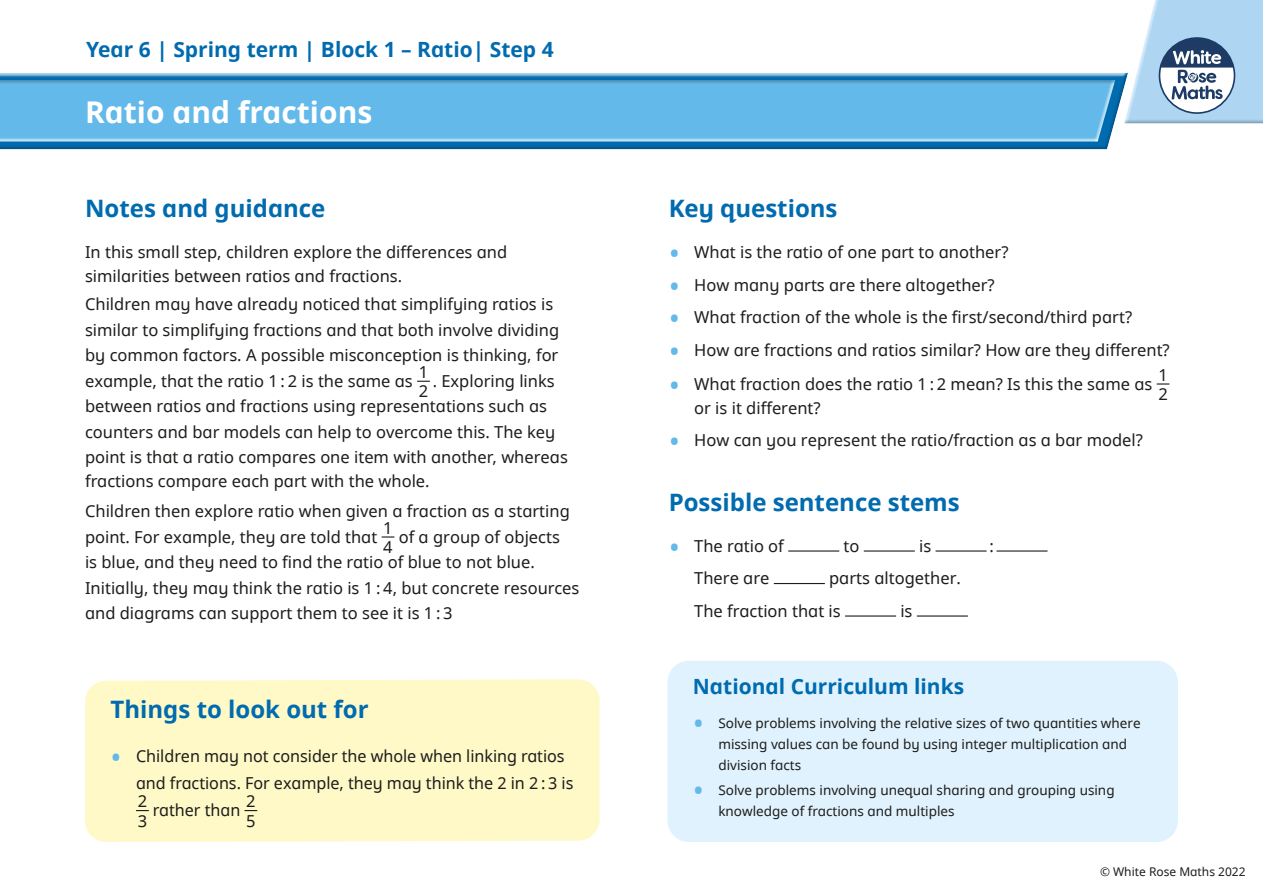
<style>
.page{position:relative;width:1263px;height:893px;background:#fff}
.page>*{position:absolute;margin:0;border:0;box-sizing:border-box;transform-origin:0 0}
.t1{font:30px "White Rose Noto bold";color:#fff}
.t2{font:24px "White Rose Noto bold";color:#006baf}
.t3{font:21px "White Rose Noto bold";color:#006baf}
.t4{font:16.5px/25.5px "White Rose Noto regular";color:#1d1d1b}
.t5{font:13.5px/21px "White Rose Noto regular";color:#1d1d1b}
.t6{font:12px "White Rose Noto regular";color:#1d1d1b}
.s1{font-size:30px;color:#63b9e9}
</style>
<div class="page">
<div style="left:0;top:71px;width:1129px;height:81px;background:#1d1d1b;opacity:.27"></div>
<div style="left:1123px;top:0;width:140px;height:125px;background:#dce1e5"></div>
<div style="left:0;top:78px;width:1115px;height:65px;background:#1d1d1b;opacity:.27"></div>
<svg style="left:1124px;top:0;width:139px;height:123px;background:#afcce2"></svg>
<svg style="left:417px;top:381px;width:13px;height:1px"></svg>
<svg style="left:382px;top:536px;width:12px;height:2px"></svg>
<div style="left:668px;top:661px;width:510px;height:181px;background:#e0f2fd;border-radius:21px"></div>
<svg style="left:1157px;top:383px;width:12px;height:2px"></svg>
<hr style="left:788px;top:550px;width:51px;height:2px;background:#1d1d1b">
<hr style="left:864px;top:550px;width:51px;height:2px;background:#1d1d1b">
<hr style="left:935px;top:550px;width:51px;height:2px;background:#1d1d1b">
<hr style="left:996px;top:550px;width:51px;height:2px;background:#1d1d1b">
<hr style="left:774px;top:583px;width:51px;height:1px;background:#1d1d1b">
<hr style="left:845px;top:615px;width:51px;height:2px;background:#1d1d1b">
<hr style="left:917px;top:615px;width:51px;height:2px;background:#1d1d1b">
<div style="left:85px;top:679px;width:515px;height:163px;background:#fff9c8"></div>
<svg style="left:136px;top:810px;width:13px;height:1px"></svg>
<svg style="left:244px;top:810px;width:13px;height:1px"></svg>
<p class="t3" style="left:86px;top:35px;width:469px">Year 6 | Spring term | Block 1 – Ratio| Step 4</p>
<h1 class="t1" style="left:85px;top:91px;width:289px">Ratio and fractions</h1>
<h2 class="t2" style="left:85px;top:191px;width:242px">Notes and guidance</h2>
<p class="t4" style="left:85px;top:239px;width:424px;line-height:24px">In this small step, children explore the differences and similarities between ratios and fractions.</p>
<p class="t4" style="left:85px;top:291px;width:476px">Children may have already noticed that simplifying ratios is similar to simplifying fractions and that both involve dividing by common factors. A possible misconception is thinking, for example, that the ratio 1 : 2 is the same as</p>
<p class="t4" style="left:419px;top:362px;width:11px;line-height:19.5px">1<br>2</p>
<p class="t4" style="left:85px;top:367px;width:484px;text-indent:348px">. Exploring links between ratios and fractions using representations such as counters and bar models can help to overcome this. The key point is that a ratio compares one item with another, whereas</p>
<p class="t4" style="left:85px;top:466px;width:486px;line-height:29.7px">fractions compare each part with the whole.<br>Children then explore ratio when given a fraction as a starting</p>
<p class="t4" style="left:85px;top:523px;width:294px">point. For example, they are told that</p>
<p class="t4" style="left:383px;top:517px;width:11px;line-height:19.5px">1<br>4</p>
<p class="t4" style="left:85px;top:523px;width:496px;text-indent:314px">of a group of objects<br>is blue, and they need to find the ratio of blue to not blue.<br>Initially, they may think the ratio is 1 : 4, but concrete resources and diagrams can support them to see it is 1 : 3</p>
<h2 class="t2" style="left:111px;top:692px;width:260px">Things to look out for</h2>
<p class="t4" style="left:136px;top:742px;width:439px;line-height:27px;text-indent:-26px"><span class="s1">•</span> Children may not consider the whole when linking ratios and fractions. For example, they may think the 2 in 2 : 3 is</p>
<p class="t4" style="left:138px;top:791px;width:11px;line-height:19.5px">2<br>3</p>
<p class="t4" style="left:153px;top:797px;width:89px">rather than</p>
<p class="t4" style="left:246px;top:791px;width:11px;line-height:19.5px">2<br>5</p>
<h2 class="t2" style="left:669px;top:191px;width:170px">Key questions</h2>
<p class="t4" style="left:669px;top:239px;width:341px"><span class="s1">•</span> What is the ratio of one part to another?</p>
<p class="t4" style="left:669px;top:271px;width:328px"><span class="s1">•</span> How many parts are there altogether?</p>
<p class="t4" style="left:669px;top:304px;width:465px"><span class="s1">•</span> What fraction of the whole is the first/second/third part?</p>
<p class="t4" style="left:669px;top:336px;width:503px"><span class="s1">•</span> How are fractions and ratios similar? How are they different?</p>
<p class="t4" style="left:669px;top:370px;width:485px"><span class="s1">•</span> What fraction does the ratio 1 : 2 mean? Is this the same as</p>
<p class="t4" style="left:1158px;top:364px;width:11px;line-height:19.5px">1<br>2</p>
<p class="t4" style="left:694px;top:394px;width:128px">or is it different?</p>
<p class="t4" style="left:669px;top:427px;width:476px"><span class="s1">•</span> How can you represent the ratio/fraction as a bar model?</p>
<h2 class="t2" style="left:669px;top:485px;width:293px">Possible sentence stems</h2>
<p class="t4" style="left:669px;top:532px;width:117px"><span class="s1">•</span> The ratio of</p>
<p class="t4" style="left:843px;top:532px;width:17px">to</p>
<p class="t4" style="left:919px;top:532px;width:14px">is</p>
<p class="t4" style="left:989px;top:532px;width:6px">:</p>
<p class="t4" style="left:694px;top:565px;width:77px">There are</p>
<p class="t4" style="left:694px;top:561px;width:268px;line-height:32.5px;text-indent:135px">parts altogether.<br>The fraction that is</p>
<p class="t4" style="left:900px;top:597px;width:14px">is</p>
<p class="t3" style="left:693px;top:672px;width:273px">National Curriculum links</p>
<p class="t5" style="left:718px;top:712px;width:424px;text-indent:-26px"><span class="s1">•</span> Solve problems involving the relative sizes of two quantities where missing values can be found by using integer multiplication and division facts</p>
<p class="t5" style="left:718px;top:780px;width:398px;text-indent:-26px"><span class="s1">•</span> Solve problems involving unequal sharing and grouping using knowledge of fractions and multiples</p>
<p class="t6" style="left:1100px;top:863px;width:147px">© White Rose Maths 2022</p>
</div>
